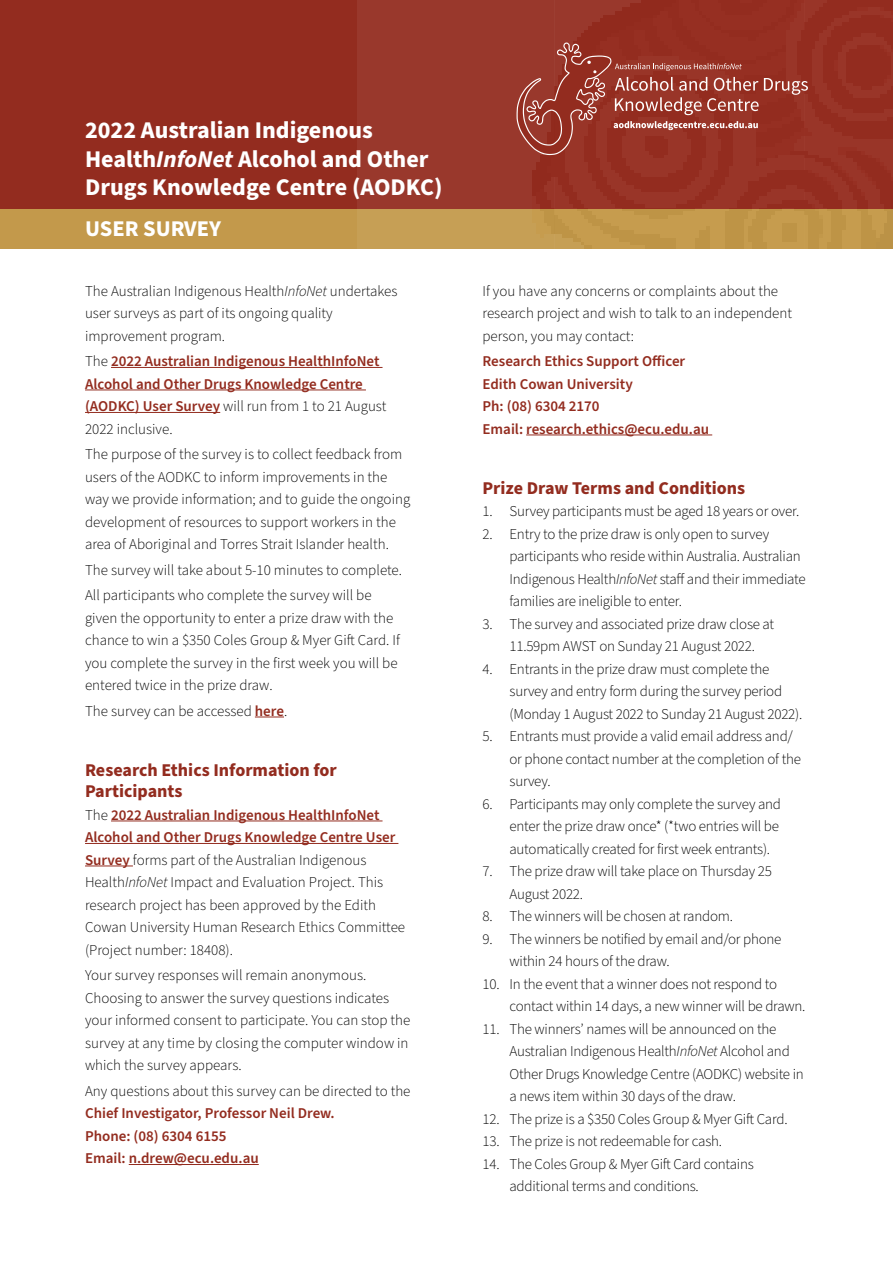
<style>
.page{position:relative;width:893px;height:1263px;background:#fff}
.page>*{position:absolute;margin:0;border:0;box-sizing:border-box;transform-origin:0 0}
.t1{font:700 24px/28.8px "Source Sans Pro";color:#fff}
.t2{font:700 22.5px "Source Sans Pro";color:#fff}
.t3{font:700 18px/21.6px "Source Sans Pro";color:#932c1f}
.t4{font:300 15px/22.5px "Source Sans Pro";letter-spacing:-.015em;color:#000}
.t5{font:600 15px/22.5px "Source Sans Pro";color:#932c1f}
.s1{font-style:italic}
.s2{font-weight:300;color:#000}
.s3{font-weight:600;color:#932c1f}
</style>
<div class="page">
<div style="left:0;top:0;width:893px;height:248px;background:#932c1f"></div>
<div style="left:0;top:209px;width:893px;height:39px;background:#c3994b"></div>
<img style="left:357px;top:0;width:448px;height:248px">
<hr style="left:111px;top:367px;width:271px;height:1px;background:#932c1f">
<hr style="left:85px;top:390px;width:281px;height:1px;background:#932c1f">
<hr style="left:85px;top:412px;width:135px;height:1px;background:#932c1f">
<svg style="left:255px;top:717px;width:29px;height:1px"></svg>
<hr style="left:111px;top:820px;width:271px;height:1px;background:#932c1f">
<hr style="left:85px;top:843px;width:313px;height:1px;background:#932c1f">
<hr style="left:85px;top:865px;width:48px;height:1px;background:#932c1f">
<hr style="left:129px;top:1164px;width:130px;height:1px;background:#932c1f">
<hr style="left:526px;top:435px;width:186px;height:1px;background:#932c1f">
<svg style="left:516px;top:43px;width:292px;height:112px"></svg>
<h1 class="t1" style="left:85px;top:116px;width:359px">2022 Australian Indigenous<br>Health<span class="s1">InfoNet</span> Alcohol and Other<br>Drugs Knowledge Centre (AODKC)</h1>
<h2 class="t2" style="left:85px;top:213px;width:138px">USER SURVEY</h2>
<p class="t4" style="left:85px;top:280px;width:314px">The Australian Indigenous Health<span class="s1">InfoNet</span> undertakes user surveys as part of its ongoing quality improvement program.</p>
<p class="t5" style="left:85px;top:351px;width:303px"><span class="s2">The</span> 2022 Australian Indigenous HealthInfoNet Alcohol and Other Drugs Knowledge Centre (AODKC) User Survey <span class="s2">will run from 1 to 21 August 2022 inclusive.</span></p>
<p class="t4" style="left:85px;top:444px;width:327px">The purpose of the survey is to collect feedback from users of the AODKC to inform improvements in the way we provide information; and to guide the ongoing development of resources to support workers in the area of Aboriginal and Torres Strait Islander health.</p>
<p class="t4" style="left:85px;top:558px;width:318px;line-height:25.5px">The survey will take about 5-10 minutes to complete.<br>All participants who complete the survey will be</p>
<p class="t4" style="left:85px;top:607px;width:316px">given the opportunity to enter a prize draw with the chance to win a $350 Coles Group &amp; Myer Gift Card. If you complete the survey in the first week you will be entered twice in the prize draw.</p>
<p class="t4" style="left:85px;top:700px;width:204px">The survey can be accessed <span class="s3">here</span>.</p>
<p class="t3" style="left:85px;top:759px;width:253px">Research Ethics Information for<br>Participants</p>
<p class="t4" style="left:85px;top:804px;width:322px">The <span class="s3">2022 Australian Indigenous HealthInfoNet Alcohol and Other Drugs Knowledge Centre User Survey</span> forms part of the Australian Indigenous Health<span class="s1">InfoNet</span> Impact and Evaluation Project. This research project has been approved by the Edith Cowan University Human Research Ethics Committee (Project number: 18408).</p>
<p class="t4" style="left:85px;top:964px;width:327px">Your survey responses will remain anonymous.<br>Choosing to answer the survey questions indicates your informed consent to participate. You can stop the survey at any time by closing the computer window in which the survey appears.</p>
<p class="t4" style="left:85px;top:1080px;width:327px">Any questions about this survey can be directed to the</p>
<p class="t5" style="left:85px;top:1102px;width:251px">Chief Investigator, Professor Neil Drew.<br>Phone: (08) 6304 6155<br>Email: n.drew@ecu.edu.au</p>
<p class="t4" style="left:482px;top:280px;width:311px">If you have any concerns or complaints about the research project and wish to talk to an independent person, you may contact:</p>
<p class="t5" style="left:482px;top:351px;width:228px">Research Ethics Support Officer<br>Edith Cowan University<br>Ph: (08) 6304 2170<br>Email: research.ethics@ecu.edu.au</p>
<p class="t3" style="left:482px;top:477px;width:264px">Prize Draw Terms and Conditions</p>
<p class="t4" style="left:482px;top:500px;width:318px">1. Survey participants must be aged 18 years or over.</p>
<p class="t4" style="left:509px;top:523px;width:298px;text-indent:-27px">2. Entry to the prize draw is only open to survey participants who reside within Australia. Australian Indigenous Health<span class="s1">InfoNet</span> staff and their immediate families are ineligible to enter.</p>
<p class="t4" style="left:482px;top:613px;width:293px;text-align:center">3. The survey and associated prize draw close at<br>11.59pm AWST on Sunday 21 August 2022.</p>
<p class="t4" style="left:509px;top:658px;width:294px;text-indent:-27px">4. Entrants in the prize draw must complete the survey and entry form during the survey period (Monday 1 August 2022 to Sunday 21 August 2022).</p>
<p class="t4" style="left:509px;top:725px;width:293px;text-indent:-27px">5. Entrants must provide a valid email address and/ or phone contact number at the completion of the survey.</p>
<p class="t4" style="left:509px;top:793px;width:273px;text-indent:-27px">6. Participants may only complete the survey and enter the prize draw once* (*two entries will be automatically created for first week entrants).</p>
<p class="t4" style="left:509px;top:860px;width:264px;text-indent:-27px">7. The prize draw will take place on Thursday 25<br>August 2022.</p>
<p class="t4" style="left:482px;top:905px;width:252px">8. The winners will be chosen at random.</p>
<p class="t4" style="left:509px;top:928px;width:273px;text-indent:-27px">9. The winners be notified by email and/or phone within 24 hours of the draw.</p>
<p class="t4" style="left:509px;top:973px;width:298px;text-indent:-27px">10. In the event that a winner does not respond to contact within 14 days, a new winner will be drawn.</p>
<p class="t4" style="left:509px;top:1018px;width:296px;text-indent:-27px">11. The winners’ names will be announced on the Australian Indigenous Health<span class="s1">InfoNet</span> Alcohol and Other Drugs Knowledge Centre (AODKC) website in a news item within 30 days of the draw.</p>
<p class="t4" style="left:482px;top:1108px;width:307px">12. The prize is a $350 Coles Group &amp; Myer Gift Card.</p>
<p class="t4" style="left:482px;top:1130px;width:241px">13. The prize is not redeemable for cash.</p>
<p class="t4" style="left:509px;top:1153px;width:246px;text-indent:-27px">14. The Coles Group &amp; Myer Gift Card contains additional terms and conditions.</p>
</div>
